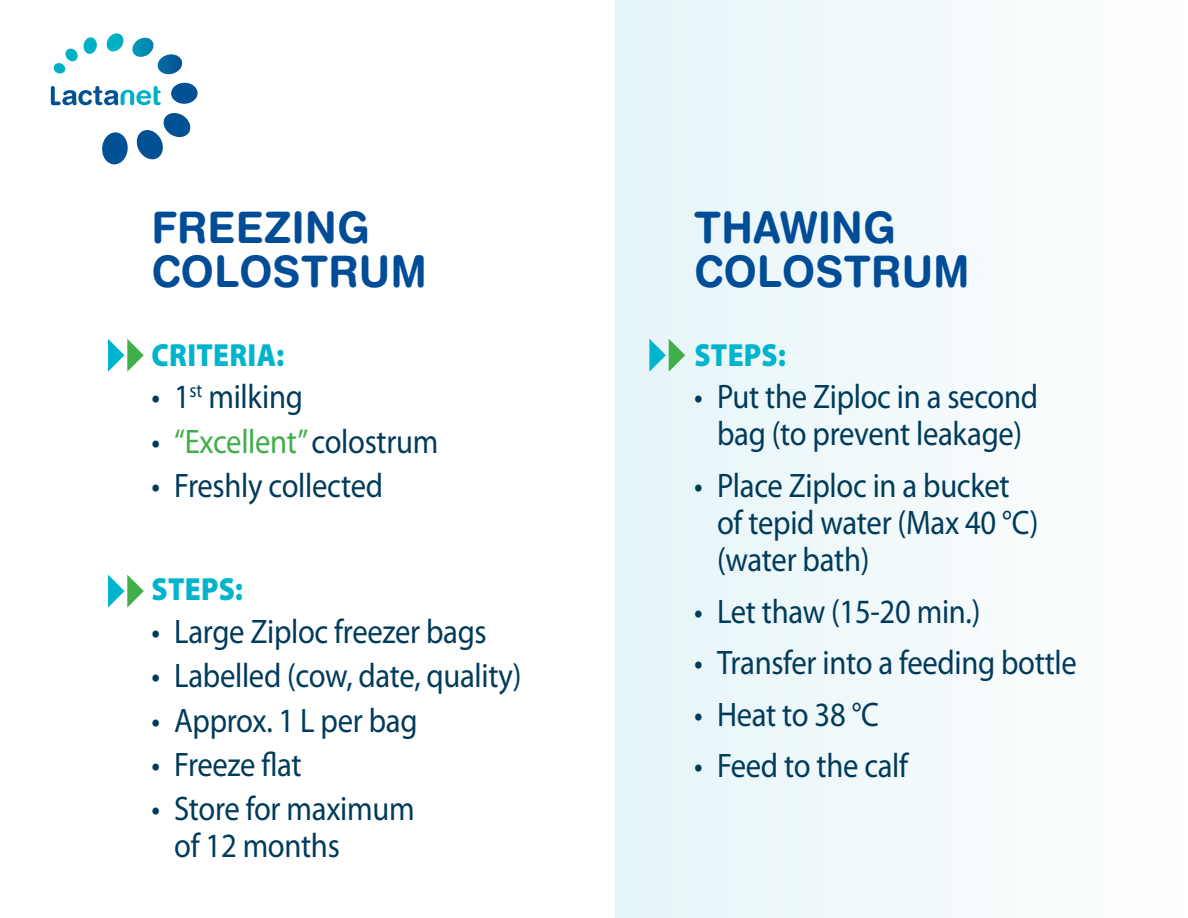
<style>
.page{position:relative;width:1188px;height:918px;background:#fff}
.page>*{position:absolute;margin:0;border:0;box-sizing:border-box;transform-origin:0 0}
.t1{font:700 43.5px/44.5px "Helvetica Rounded";letter-spacing:.01em;color:#004c97;scale:.93 1}
.t2{font:34.05px/37px "Myriad Pro";letter-spacing:-.01em;color:#003b5b;scale:.9 1}
.t3{font:34.05px "Myriad Pro";letter-spacing:-.01em;color:#40ae49;scale:.9 1}
.t4{font:900 32.1px "Myriad Pro";letter-spacing:.01em;color:#00b4cd;scale:.9 1}
.s1{color:#003b5b}
</style>
<div class="page">
<svg style="left:53px;top:37px;width:44px;height:37px"></svg>
<svg style="left:106px;top:33px;width:18px;height:19px"></svg>
<svg style="left:132px;top:38px;width:51px;height:37px"></svg>
<svg style="left:171px;top:83px;width:27px;height:21px"></svg>
<svg style="left:136px;top:113px;width:55px;height:47px"></svg>
<svg style="left:102px;top:132px;width:26px;height:33px"></svg>
<svg style="left:51px;top:86px;width:110px;height:19px"></svg>
<div style="left:615px;top:0;width:567px;height:918px;background:#f2f9fb"></div>
<svg style="left:108px;top:339px;width:36px;height:33px"></svg>
<svg style="left:649px;top:339px;width:36px;height:33px"></svg>
<svg style="left:108px;top:575px;width:36px;height:33px"></svg>
<p class="t1" style="left:151px;top:204px;width:298px">FREEZING<br>COLOSTRUM</p>
<p class="t1" style="left:694px;top:204px;width:298px">THAWING<br>COLOSTRUM</p>
<p class="t4" style="left:152px;top:333px;width:149px">CRITERIA:</p>
<p class="t2" style="left:151px;top:378px;width:170px">• 1<sup>st</sup> milking</p>
<p class="t3" style="left:151px;top:420px;width:320px"><span class="s1">•</span> “Excellent” <span class="s1">colostrum</span></p>
<p class="t2" style="left:151px;top:466px;width:259px">• Freshly collected</p>
<p class="t4" style="left:152px;top:568px;width:103px">STEPS:</p>
<p class="t2" style="left:151px;top:613px;width:374px">• Large Ziploc freezer bags</p>
<p class="t2" style="left:151px;top:657px;width:413px">• Labelled (cow, date, quality)</p>
<p class="t2" style="left:151px;top:701px;width:297px">• Approx. 1 L per bag</p>
<p class="t2" style="left:151px;top:745px;width:169px">• Freeze flat</p>
<p class="t2" style="left:174px;top:790px;width:269px;text-indent:-23px">• Store for maximum of 12 months</p>
<p class="t4" style="left:694px;top:333px;width:103px">STEPS:</p>
<p class="t2" style="left:694px;top:378px;width:384px;text-align:center">• Put the Ziploc in a second bag (to prevent leakage)</p>
<p class="t2" style="left:717px;top:466px;width:359px;text-indent:-23px">• Place Ziploc in a bucket of tepid water (Max 40 °C) (water bath)</p>
<p class="t2" style="left:694px;top:592px;width:320px">• Let thaw (15-20 min.)</p>
<p class="t2" style="left:694px;top:644px;width:427px">• Transfer into a feeding bottle</p>
<p class="t2" style="left:694px;top:695px;width:207px">• Heat to 38 °C</p>
<p class="t2" style="left:694px;top:747px;width:239px">• Feed to the calf</p>
</div>
